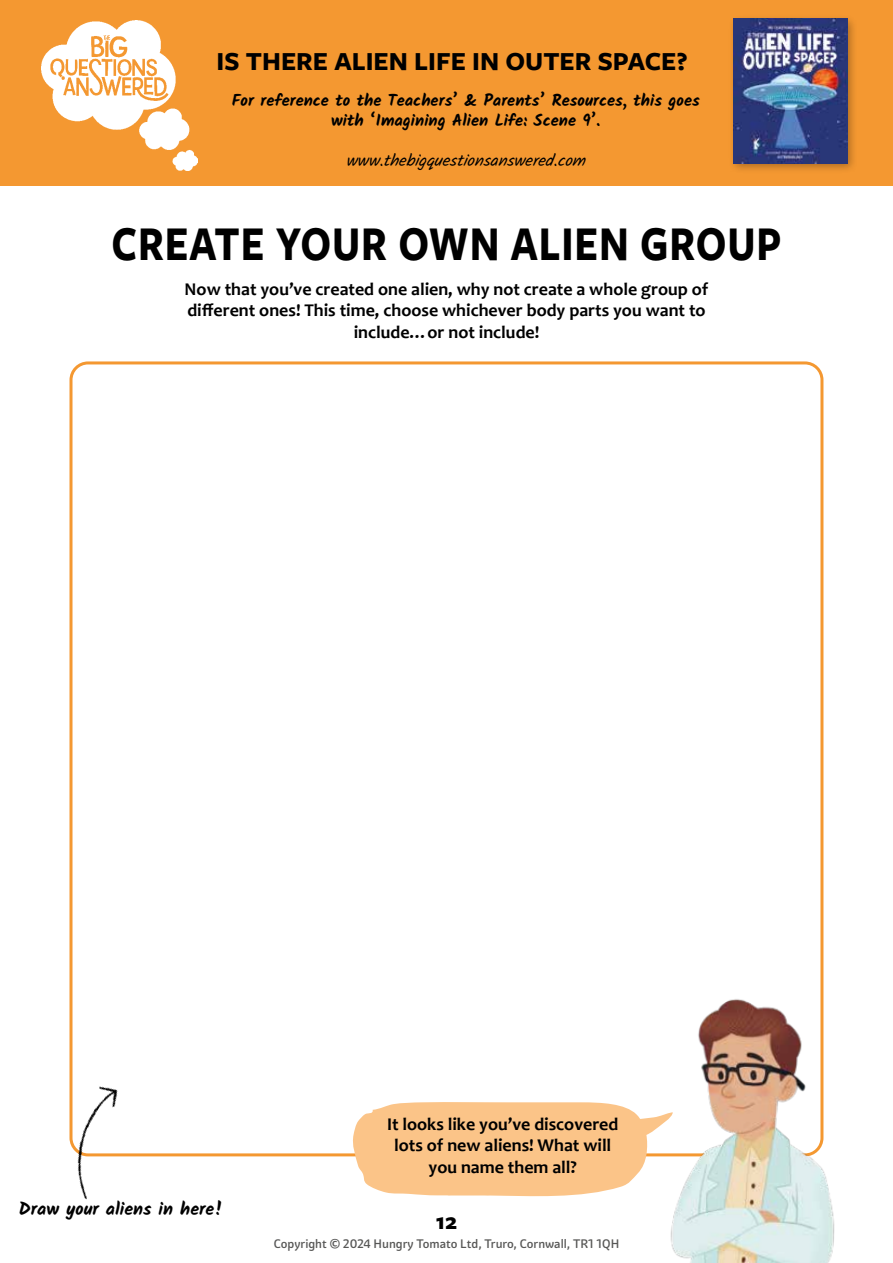
<style>
.page{position:relative;width:893px;height:1263px;background:#fff}
.page>*{position:absolute;margin:0;border:0;box-sizing:border-box;transform-origin:0 0}
.t1{font:700 50.4px "Freight Sans Pro";letter-spacing:.02em;color:#000;scale:.83 1}
.t2{font:700 27px "Freight Sans Pro";color:#000}
.t3{font:700 24px "Freight Sans Pro";color:#000}
.t4{font:700 18px/21.6px "Candara";color:#000;text-align:center}
.t5{font:700 18px "Kalam";color:#000}
.t6{font:700 16.5px/19.8px "Kalam";color:#000;text-align:center}
.t7{font:italic 16.5px "Kalam";color:#000}
.t8{font:500 12px "Graviola Soft";color:#575756}
</style>
<div class="page">
<div style="left:0;top:0;width:893px;height:186px;background:#f49831"></div>
<div style="left:728px;top:14px;width:130px;height:160px;background:#000;opacity:.3"></div>
<img style="left:734px;top:19px;width:113px;height:144px">
<svg style="left:351px;top:1102px;width:305px;height:95px;background:#fbca95"></svg>
<img style="left:69px;top:1076px;width:76px;height:124px">
<img style="left:656px;top:980px;width:179px;height:283px">
<img style="left:41px;top:20px;width:157px;height:150px">
<h2 class="t2" style="left:217px;top:43px;width:473px">IS THERE ALIEN LIFE IN OUTER SPACE?</h2>
<p class="t6" style="left:232px;top:91px;width:470px">For reference to the Teachers’ &amp; Parents’ Resources, this goes with ‘Imagining Alien Life: Scene 9’.</p>
<p class="t7" style="left:346px;top:149px;width:245px">www.thebigquestionsanswered.com</p>
<h1 class="t1" style="left:112px;top:209px;width:808px">CREATE YOUR OWN ALIEN GROUP</h1>
<p class="t4" style="left:185px;top:278px;width:525px">Now that you’ve created one alien, why not create a whole group of different ones! This time, choose whichever body parts you want to include…or not include!</p>
<p class="t5" style="left:19px;top:1198px;width:206px">Draw your aliens in here!</p>
<p class="t4" style="left:387px;top:1113px;width:233px">It looks like you’ve discovered lots of new aliens! What will you name them all?</p>
<h3 class="t3" style="left:436px;top:1205px;width:23px">12</h3>
<p class="t8" style="left:274px;top:1236px;width:347px">Copyright © 2024 Hungry Tomato Ltd, Truro, Cornwall, TR1 1QH</p>
</div>
